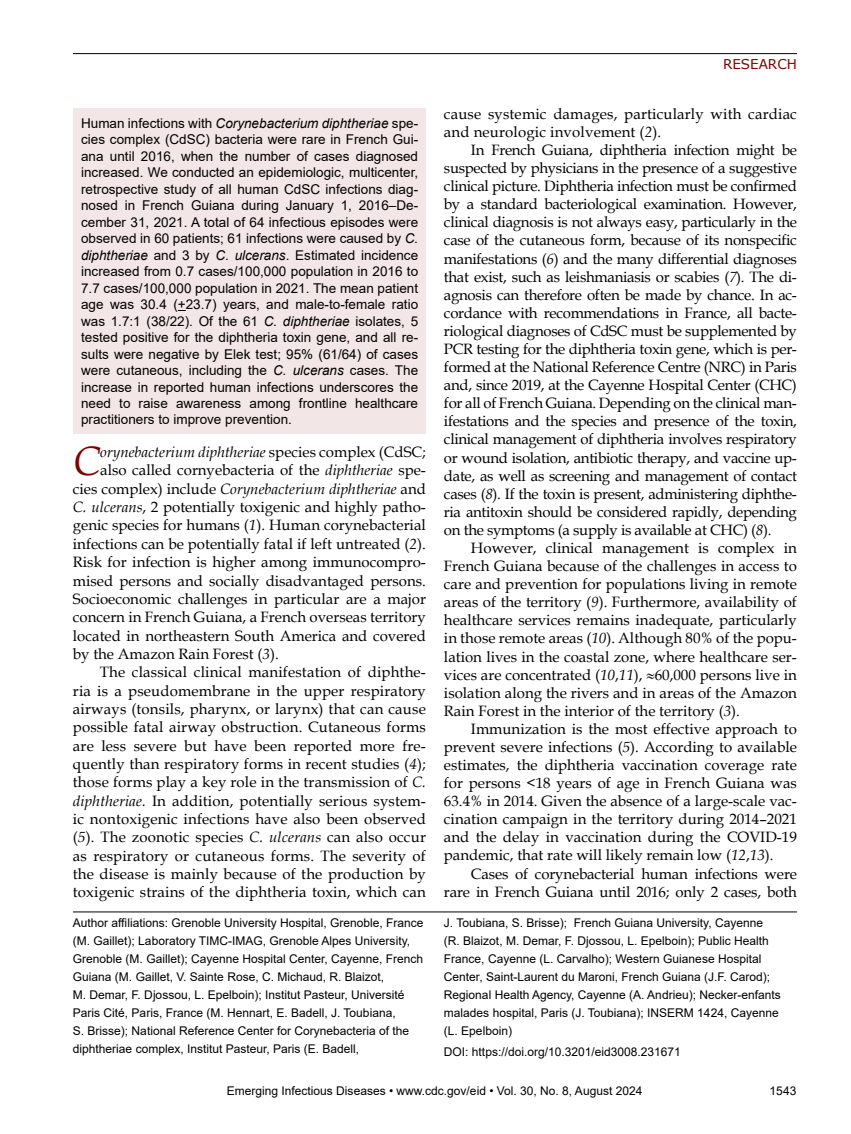
<style>
.page{position:relative;width:851px;height:1134px;background:#fff}
.page>*{position:absolute;margin:0;border:0;box-sizing:border-box;transform-origin:0 0}
.t1{font:italic 41.1px "Book Antiqua";color:#820200}
.t2{font:15px/18.1px "Book Antiqua";color:#000;text-align:justify}
.t3{font:italic 15px "Book Antiqua";color:#000}
.t4{font:13.5px/16.5px "Arial";color:#000;text-align:justify}
.t5{font:13.5px "Verdana";color:#820200}
.t6{font:12px/18px "Arial";color:#000}
.s1{font-style:italic}
.s2{font-style:normal}
</style>
<div class="page">
<hr style="left:73px;top:53px;width:723px;height:1px;background:#000">
<div style="left:73px;top:108px;width:353px;height:325px;background:#f2e6e6"></div>
<hr style="left:73px;top:912px;width:723px;height:1px;background:#000">
<p class="t4" style="left:81px;top:114px;width:338px">Human infections with <span class="s1">Corynebacterium diphtheriae</span> spe&shy;cies complex (CdSC) bacteria were rare in French Gui&shy;ana until 2016, when the number of cases diagnosed increased. We conducted an epidemiologic, multicenter, retrospective study of all human CdSC infections diag&shy;nosed in French Guiana during January 1, 2016–De&shy;cember 31, 2021. A total of 64 infectious episodes were observed in 60 patients; 61 infections were caused by <span class="s1">C. diphtheriae</span> and 3 by <span class="s1">C</span>. <span class="s1">ulcerans</span>. Estimated incidence increased from 0.7 cases/100,000 population in 2016 to 7.7 cases/100,000 population in 2021. The mean patient age was 30.4 (+23.7) years, and male-to-female ratio was 1.7:1 (38/22). Of the 61 <span class="s1">C. diphtheriae</span> isolates, 5 tested positive for the diphtheria toxin gene, and all re&shy;sults were negative by Elek test; 95% (61/64) of cases were cutaneous, including the <span class="s1">C. ulcerans</span> cases. The increase in reported human infections underscores the need to raise awareness among frontline healthcare practitioners to improve prevention.</p>
<h1 class="t1" style="left:73px;top:433px;width:29px">C</h1>
<p class="t3" style="left:100px;top:442px;width:327px">orynebacterium diphtheriae <span class="s2">species complex (CdSC;</span></p>
<p class="t2" style="left:100px;top:461px;width:327px">also called cornyebacteria of the <span class="s1">diphtheriae</span> spe-</p>
<p class="t3" style="left:73px;top:478px;width:354px"><span class="s2">cies complex) include</span> Corynebacterium diphtheriae <span class="s2">and</span></p>
<p class="t2" style="left:73px;top:498px;width:354px"><span class="s1">C. ulcerans</span>, 2 potentially toxigenic and highly patho-</p>
<p class="t2" style="left:73px;top:516px;width:354px">genic species for humans (<span class="s1">1</span>). Human corynebacterial</p>
<p class="t2" style="left:73px;top:534px;width:354px">infections can be potentially fatal if left untreated (<span class="s1">2</span>).</p>
<p class="t2" style="left:73px;top:553px;width:354px">Risk for infection is higher among immunocompro-</p>
<p class="t2" style="left:73px;top:571px;width:354px">mised persons and socially disadvantaged persons.</p>
<p class="t2" style="left:73px;top:589px;width:354px">Socioeconomic challenges in particular are a major</p>
<p class="t2" style="left:73px;top:608px;width:354px">concern in French Guiana, a French overseas territory</p>
<p class="t2" style="left:73px;top:626px;width:354px">located in northeastern South America and covered</p>
<p class="t2" style="left:73px;top:644px;width:207px">by the Amazon Rain Forest (<span class="s1">3</span>).</p>
<p class="t2" style="left:100px;top:663px;width:327px">The classical clinical manifestation of diphthe-</p>
<p class="t2" style="left:73px;top:681px;width:354px">ria is a pseudomembrane in the upper respiratory</p>
<p class="t2" style="left:73px;top:699px;width:354px">airways (tonsils, pharynx, or larynx) that can cause</p>
<p class="t2" style="left:73px;top:718px;width:354px">possible fatal airway obstruction. Cutaneous forms</p>
<p class="t2" style="left:73px;top:736px;width:354px">are less severe but have been reported more fre-</p>
<p class="t2" style="left:73px;top:754px;width:354px">quently than respiratory forms in recent studies (<span class="s1">4</span>);</p>
<p class="t2" style="left:73px;top:773px;width:354px">those forms play a key role in the transmission of <span class="s1">C.</span></p>
<p class="t2" style="left:73px;top:791px;width:354px"><span class="s1">diphtheriae.</span> In addition, potentially serious system-</p>
<p class="t2" style="left:73px;top:809px;width:354px">ic nontoxigenic infections have also been observed</p>
<p class="t2" style="left:73px;top:828px;width:354px">(<span class="s1">5</span>). The zoonotic species <span class="s1">C. ulcerans</span> can also occur</p>
<p class="t2" style="left:73px;top:846px;width:354px">as respiratory or cutaneous forms. The severity of</p>
<p class="t2" style="left:73px;top:865px;width:354px">the disease is mainly because of the production by</p>
<p class="t2" style="left:73px;top:883px;width:354px">toxigenic strains of the diphtheria toxin, which can</p>
<p class="t5" style="left:723px;top:55px;width:75px">RESEARCH</p>
<p class="t2" style="left:444px;top:104px;width:354px">cause systemic damages, particularly with cardiac and neurologic involvement (<span class="s1">2</span>).</p>
<p class="t2" style="left:444px;top:140px;width:354px;text-indent:27px">In French Guiana, diphtheria infection might be suspected by physicians in the presence of a suggestive clinical picture. Diphtheria infection must be confirmed by a standard bacteriological examination. However, clinical diagnosis is not always easy, particularly in the case of the cutaneous form, because of its nonspecific manifestations (<span class="s1">6</span>) and the many differential diagnoses that exist, such as leishmaniasis or scabies (<span class="s1">7</span>). The di&shy;agnosis can therefore often be made by chance. In ac&shy;cordance with recommendations in France, all bacte&shy;riological diagnoses of CdSC must be supplemented by PCR testing for the diphtheria toxin gene, which is per&shy;formed at the National Reference Centre (NRC) in Paris and, since 2019, at the Cayenne Hospital Center (CHC) for all of French Guiana. Depending on the clinical man&shy;ifestations and the species and presence of the toxin, clinical management of diphtheria involves respiratory or wound isolation, antibiotic therapy, and vaccine up&shy;date, as well as screening and management of contact cases (<span class="s1">8</span>). If the toxin is present, administering diphthe&shy;ria antitoxin should be considered rapidly, depending on the symptoms (a supply is available at CHC) (<span class="s1">8</span>).</p>
<p class="t2" style="left:444px;top:538px;width:354px;text-indent:27px">However, clinical management is complex in French Guiana because of the challenges in access to care and prevention for populations living in remote areas of the territory (<span class="s1">9</span>). Furthermore, availability of healthcare services remains inadequate, particularly in those remote areas (<span class="s1">10</span>). Although 80% of the popu&shy;lation lives in the coastal zone, where healthcare ser&shy;vices are concentrated (<span class="s1">10</span>,<span class="s1">11</span>), ≈60,000 persons live in isolation along the rivers and in areas of the Amazon Rain Forest in the interior of the territory (<span class="s1">3</span>).</p>
<p class="t2" style="left:444px;top:719px;width:354px;text-indent:27px">Immunization is the most effective approach to prevent severe infections (<span class="s1">5</span>). According to available estimates, the diphtheria vaccination coverage rate for persons &lt;18 years of age in French Guiana was 63.4% in 2014. Given the absence of a large-scale vac&shy;cination campaign in the territory during 2014–2021 and the delay in vaccination during the COVID-19 pandemic, that rate will likely remain low (<span class="s1">12</span>,<span class="s1">13</span>).</p>
<p class="t2" style="left:444px;top:864px;width:354px;text-align:right">Cases of corynebacterial human infections were rare in French Guiana until 2016; only 2 cases, both</p>
<p class="t6" style="left:73px;top:913px;width:352px">Author affiliations: Grenoble University Hospital, Grenoble, France (M. Gaillet); Laboratory TIMC-IMAG, Grenoble Alpes University, Grenoble (M. Gaillet); Cayenne Hospital Center, Cayenne, French Guiana (M. Gaillet, V. Sainte Rose, C. Michaud, R. Blaizot,<br>M. Demar, F. Djossou, L. Epelboin); Institut Pasteur, Université Paris Cité, Paris, France (M. Hennart, E. Badell, J. Toubiana,<br>S. Brisse); National Reference Center for Corynebacteria of the diphtheriae complex, Institut Pasteur, Paris (E. Badell,</p>
<p class="t6" style="left:444px;top:913px;width:338px">J. Toubiana, S. Brisse); French Guiana University, Cayenne (R. Blaizot, M. Demar, F. Djossou, L. Epelboin); Public Health France, Cayenne (L. Carvalho); Western Guianese Hospital Center, Saint-Laurent du Maroni, French Guiana (J.F. Carod); Regional Health Agency, Cayenne (A. Andrieu); Necker-enfants malades hospital, Paris (J. Toubiana); INSERM 1424, Cayenne (L. Epelboin)</p>
<p class="t6" style="left:444px;top:1042px;width:238px">DOI: https://doi.org/10.3201/eid3008.231671</p>
<p class="t6" style="left:227px;top:1082px;width:417px">Emerging Infectious Diseases • www.cdc.gov/eid • Vol. 30, No. 8, August 2024</p>
<p class="t6" style="left:769px;top:1082px;width:28px">1543</p>
</div>
